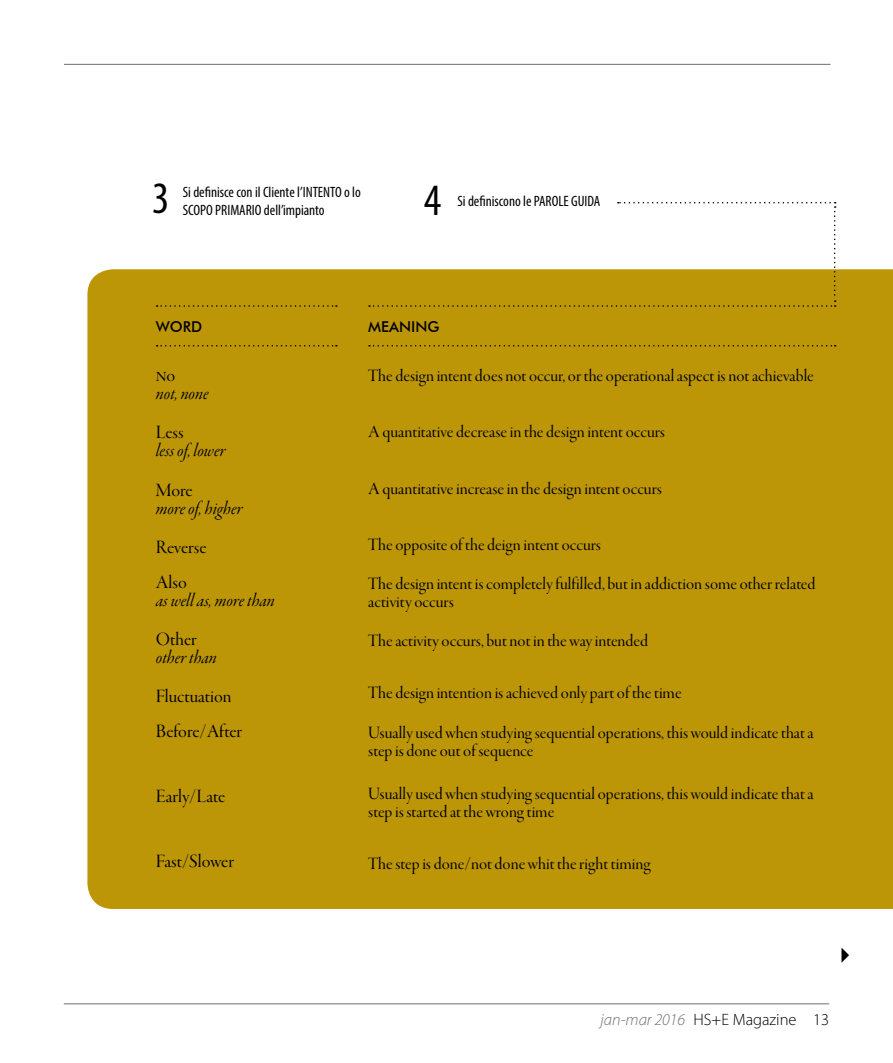
<style>
.page{position:relative;width:893px;height:1063px;background:#fff}
.page>*{position:absolute;margin:0;border:0;box-sizing:border-box;transform-origin:0 0}
.t1{font:condensed 45px "Myriad Pro";color:#000}
.t2{font:19.5px/35px "Garamond Premr Pro Disp";color:#000}
.t3{font:19.5px "Garamond Premr Pro It Disp";color:#000}
.t4{font:18px/39.3px "Garamond Premr Pro Disp";color:#000}
.t5{font:300 16.5px "Myriad Pro";color:#000}
.t6{font:condensed 15px "Myriad Pro";color:#000}
.t7{font:500 15px "Futura BT";color:#000}
.s1{font-style:italic;color:#6d6e71}
</style>
<div class="page">
<div style="left:87px;top:269px;width:806px;height:640px;background:#bd9607"></div>
<svg style="left:157px;top:305px;width:180px;height:2px"></svg>
<svg style="left:157px;top:345px;width:180px;height:2px"></svg>
<svg style="left:369px;top:345px;width:467px;height:2px"></svg>
<hr style="left:64px;top:1004px;width:765px;height:1px;background:#6d6e71">
<hr style="left:64px;top:64px;width:766px;height:1px;background:#6d6e71">
<svg style="left:369px;top:202px;width:467px;height:105px"></svg>
<h1 class="t1" style="left:152px;top:171px;width:19px">3</h1>
<p class="t6" style="left:183px;top:183px;width:180px">Si definisce con il Cliente l’INTENTO o lo</p>
<p class="t6" style="left:183px;top:201px;width:143px">SCOPO PRIMARIO dell’impianto</p>
<h1 class="t1" style="left:424px;top:173px;width:19px">4</h1>
<p class="t6" style="left:457px;top:192px;width:145px">Si definiscono le PAROLE GUIDA</p>
<p class="t7" style="left:156px;top:318px;width:48px">WORD</p>
<p class="t2" style="left:156px;top:358px;width:21px">No</p>
<p class="t3" style="left:156px;top:383px;width:54px">not, none</p>
<p class="t2" style="left:156px;top:416px;width:29px">Less</p>
<p class="t3" style="left:156px;top:440px;width:71px">less of, lower</p>
<p class="t2" style="left:156px;top:473px;width:38px">More</p>
<p class="t3" style="left:156px;top:497px;width:88px">more of, higher</p>
<p class="t2" style="left:156px;top:530px;width:52px">Reverse<br>Also</p>
<p class="t3" style="left:156px;top:590px;width:121px">as well as, more than</p>
<p class="t2" style="left:156px;top:622px;width:42px">Other</p>
<p class="t3" style="left:156px;top:647px;width:63px">other than</p>
<p class="t2" style="left:156px;top:680px;width:88px">Fluctuation<br>Before/After</p>
<p class="t2" style="left:156px;top:779px;width:71px">Early/Late</p>
<p class="t2" style="left:156px;top:844px;width:80px">Fast/Slower</p>
<p class="t7" style="left:368px;top:318px;width:73px">MEANING</p>
<p class="t4" style="left:368px;top:356px;width:447px">The design intent does not occur, or the operational aspect is not achievable</p>
<p class="t4" style="left:368px;top:413px;width:298px">A quantitative decrease in the design intent occurs</p>
<p class="t4" style="left:368px;top:469px;width:295px">A quantitative increase in the design intent occurs</p>
<p class="t4" style="left:368px;top:525px;width:449px">The opposite of the deign intent occurs<br>The design intent is completely fulfilled, but in addiction some other related</p>
<p class="t4" style="left:368px;top:583px;width:281px">activity occurs<br>The activity occurs, but not in the way intended</p>
<p class="t4" style="left:368px;top:674px;width:447px">The design intention is achieved only part of the time<br>Usually used when studying sequential operations, this would indicate that a</p>
<p class="t4" style="left:368px;top:731px;width:167px">step is done out of sequence</p>
<p class="t4" style="left:368px;top:785px;width:447px;line-height:18px">Usually used when studying sequential operations, this would indicate that a step is started at the wrong time</p>
<p class="t4" style="left:368px;top:845px;width:284px">The step is done/not done whit the right timing</p>
<p class="t5" style="left:601px;top:1011px;width:230px"><span class="s1">jan-mar 2016</span> HS+E Magazine 13</p>
</div>
